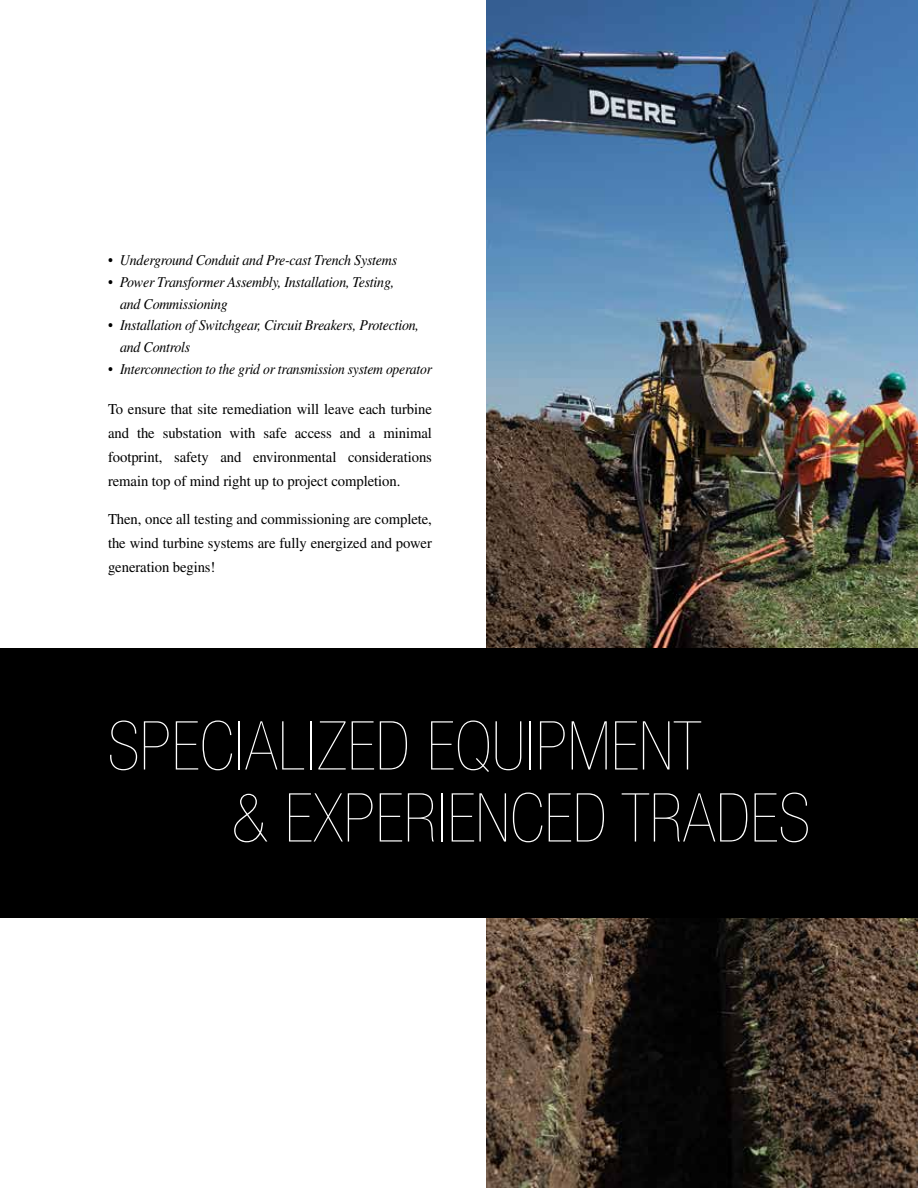
<style>
.page{position:relative;width:918px;height:1188px;background:#fff}
.page>*{position:absolute;margin:0;border:0;box-sizing:border-box;transform-origin:0 0}
.t1{font:200 condensed 67.5px/72px "Helvetica Neue LT Std";letter-spacing:.01em;color:#fff}
.t2{font:15px/24px "Times LT Std";letter-spacing:-.005em;color:#000;text-align:justify}
.t3{font:italic 15px/21.8px "Times LT Std";letter-spacing:-.015em;color:#000;scale:.93 1}
</style>
<div class="page">
<img style="left:486px;top:0;width:432px;height:1188px">
<div style="left:0;top:648px;width:918px;height:270px;background:#000"></div>
<p class="t3" style="left:108px;top:249px;width:312px">• Underground Conduit and Pre-cast Trench Systems</p>
<p class="t3" style="left:120px;top:271px;width:296px;text-indent:-12px">• Power Transformer Assembly, Installation, Testing, and Commissioning</p>
<p class="t3" style="left:120px;top:315px;width:323px;text-indent:-12px">• Installation of Switchgear, Circuit Breakers, Protection, and Controls</p>
<p class="t3" style="left:108px;top:358px;width:350px">• Interconnection to the grid or transmission system operator</p>
<p class="t2" style="left:108px;top:397px;width:326px">To ensure that site remediation will leave each turbine and the substation with safe access and a minimal footprint, safety and environmental considerations remain top of mind right up to project completion.</p>
<p class="t2" style="left:108px;top:506px;width:325px">Then, once all testing and commissioning are complete, the wind turbine systems are fully energized and power generation begins!</p>
<h1 class="t1" style="left:232px;top:709px;width:579px;text-indent:-124px">SPECIALIZED EQUIPMENT<br>&amp; EXPERIENCED TRADES</h1>
</div>
